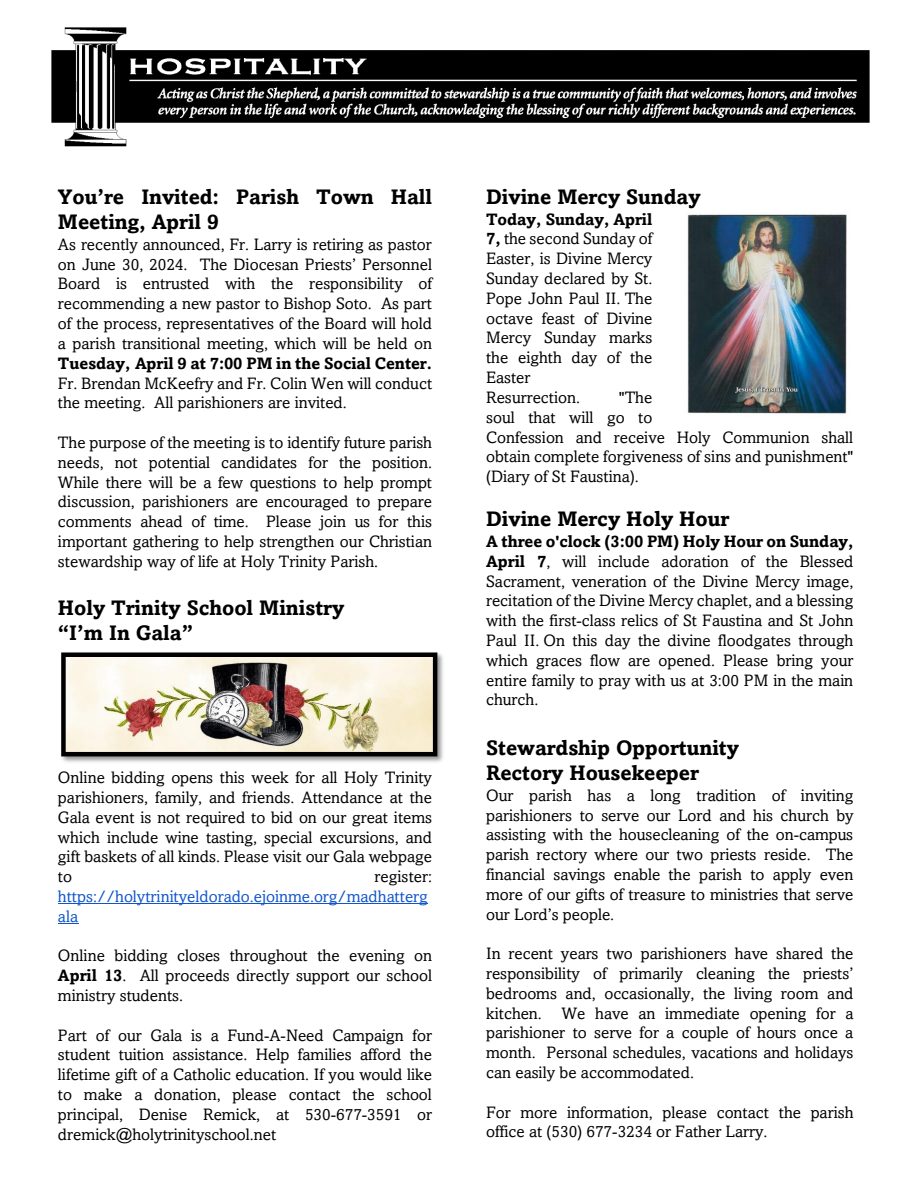
<style>
.page{position:relative;width:918px;height:1188px;background:#fff}
.page>*{position:absolute;margin:0;border:0;box-sizing:border-box;transform-origin:0 0}
.t1{font:700 21px/25.2px "Amasis MT Pro";color:#000}
.t2{font:16.5px/19.8px "Amasis MT Pro";color:#000;text-align:justify}
.t3{font:16.5px/19.8px "Amasis MT Pro";color:#15c}
.s1{font-weight:700}
.s2{color:#000}
</style>
<div class="page">
<hr style="left:58px;top:903px;width:370px;height:1px;background:#15c">
<svg style="left:58px;top:923px;width:20px;height:1px"></svg>
<img style="left:52px;top:27px;width:817px;height:120px">
<img style="left:687px;top:214px;width:160px;height:200px">
<img style="left:61px;top:652px;width:382px;height:110px">
<img style="left:66px;top:657px;width:366px;height:94px">
<div style="left:61px;top:652px;width:376px;height:104px;border:4px solid #000"></div>
<p class="t1" style="left:58px;top:184px;width:376px">You’re Invited: Parish Town Hall<br>Meeting, April 9</p>
<p class="t2" style="left:58px;top:234px;width:376px">As recently announced, Fr. Larry is retiring as pastor on June 30, 2024. The Diocesan Priests’ Personnel Board is entrusted with the responsibility of recommending a new pastor to Bishop Soto. As part of the process, representatives of the Board will hold a parish transitional meeting, which will be held on <span class="s1">Tuesday, April 9 at 7:00 PM in the Social Center.<br></span>Fr. Brendan McKeefry and Fr. Colin Wen will conduct the meeting. All parishioners are invited.</p>
<p class="t2" style="left:58px;top:432px;width:376px">The purpose of the meeting is to identify future parish needs, not potential candidates for the position.<br>While there will be a few questions to help prompt discussion, parishioners are encouraged to prepare comments ahead of time. Please join us for this important gathering to help strengthen our Christian stewardship way of life at Holy Trinity Parish.</p>
<p class="t1" style="left:58px;top:595px;width:288px">Holy Trinity School Ministry</p>
<p class="t1" style="left:58px;top:620px;width:137px">“I’m In Gala”</p>
<p class="t2" style="left:58px;top:767px;width:376px">Online bidding opens this week for all Holy Trinity parishioners, family, and friends. Attendance at the Gala event is not required to bid on our great items which include wine tasting, special excursions, and gift baskets of all kinds. Please visit our Gala webpage to</p>
<p class="t3" style="left:58px;top:866px;width:376px;text-indent:317px"><span class="s2">register: </span>https://holytrinityeldorado.ejoinme.org/madhatterg ala</p>
<p class="t2" style="left:58px;top:945px;width:376px">Online bidding closes throughout the evening on <span class="s1">April 13</span>. All proceeds directly support our school ministry students.</p>
<p class="t2" style="left:58px;top:1025px;width:376px">Part of our Gala is a Fund-A-Need Campaign for student tuition assistance. Help families afford the lifetime gift of a Catholic education. If you would like to make a donation, please contact the school principal, Denise Remick, at 530-677-3591 or dremick@holytrinityschool.net</p>
<p class="t1" style="left:486px;top:184px;width:216px">Divine Mercy Sunday</p>
<p class="t2" style="left:486px;top:209px;width:168px;text-align:left"><span class="s1">Today, Sunday, April<br>7,</span> the second Sunday of<br>Easter, is Divine Mercy<br>Sunday declared by St.<br>Pope John Paul II. The octave feast of Divine<br>Mercy Sunday marks the eighth day of the<br>Easter<br>Resurrection.</p>
<p class="t2" style="left:486px;top:387px;width:369px;text-align:left;text-indent:133px">"The<br>soul that will go to<br>Confession and receive Holy Communion shall obtain complete forgiveness of sins and punishment" (Diary of St Faustina).</p>
<p class="t1" style="left:486px;top:506px;width:245px">Divine Mercy Holy Hour</p>
<p class="t2" style="left:486px;top:531px;width:369px"><span class="s1">A three o'clock (3:00 PM) Holy Hour on Sunday, April 7</span>, will include adoration of the Blessed Sacrament, veneration of the Divine Mercy image, recitation of the Divine Mercy chaplet, and a blessing with the first-class relics of St Faustina and St John Paul II. On this day the divine floodgates through which graces flow are opened. Please bring your entire family to pray with us at 3:00 PM in the main church.</p>
<p class="t1" style="left:486px;top:734px;width:255px">Stewardship Opportunity</p>
<p class="t1" style="left:486px;top:760px;width:214px">Rectory Housekeeper</p>
<p class="t2" style="left:486px;top:785px;width:369px">Our parish has a long tradition of inviting parishioners to serve our Lord and his church by assisting with the housecleaning of the on-campus parish rectory where our two priests reside. The financial savings enable the parish to apply even more of our gifts of treasure to ministries that serve our Lord’s people.</p>
<p class="t2" style="left:486px;top:943px;width:369px">In recent years two parishioners have shared the responsibility of primarily cleaning the priests’ bedrooms and, occasionally, the living room and kitchen. We have an immediate opening for a parishioner to serve for a couple of hours once a month. Personal schedules, vacations and holidays can easily be accommodated.</p>
<p class="t2" style="left:486px;top:1102px;width:369px">For more information, please contact the parish office at (530) 677-3234 or Father Larry.</p>
</div>
